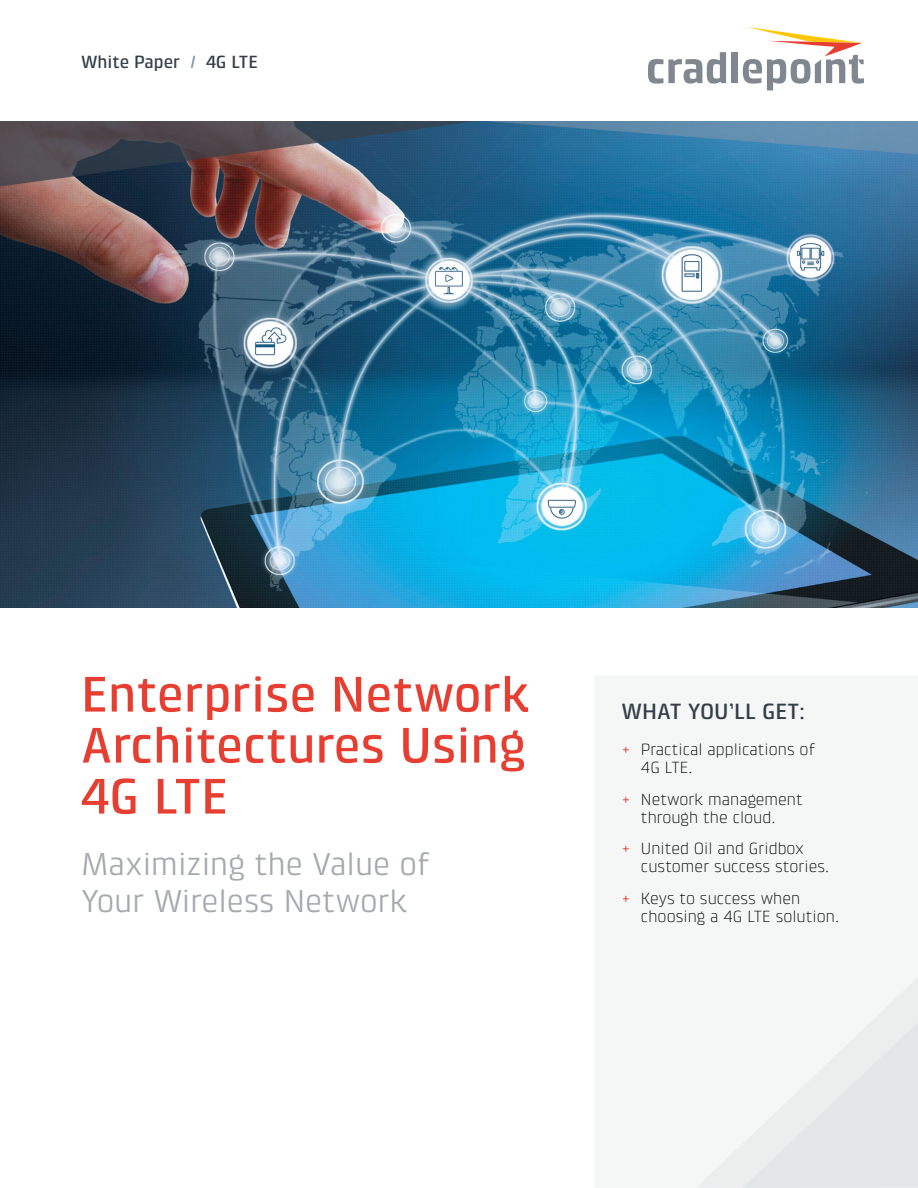
<style>
.page{position:relative;width:918px;height:1188px;background:#fff}
.page>*{position:absolute;margin:0;border:0;box-sizing:border-box;transform-origin:0 0}
.t1{font:500 51px/51px "Klint Pro";color:#e63e30;text-align:justify}
.t2{font:32.25px/37.5px "Klint Pro";color:#a3a9ad}
.t3{font:500 22.5px "Klint Pro";color:#333e48}
.t4{font:500 18px "Klint Pro";color:#333e48}
.t5{font:300 16.5px/18px "Klint LT Pro";color:#000}
.s1{color:#7a97a9}
.s2{font-family:"Klint Pro";font-weight:400;color:#e63e30}
</style>
<div class="page">
<svg style="left:648px;top:52px;width:78px;height:32px"></svg>
<div style="left:732px;top:52px;width:6px;height:31px;background:#80878e"></div>
<svg style="left:743px;top:27px;width:121px;height:63px"></svg>
<img style="left:0;top:122px;width:918px;height:486px">
<div style="left:594px;top:675px;width:324px;height:513px;background:#f5f6f6"></div>
<svg style="left:742px;top:1022px;width:176px;height:166px"></svg>
<p class="t4" style="left:81px;top:52px;width:178px">White Paper <span class="s1">/</span> 4G LTE</p>
<h1 class="t1" style="left:81px;top:669px;width:450px">Enterprise Network Architectures Using 4G LTE</h1>
<h2 class="t2" style="left:81px;top:845px;width:351px">Maximizing the Value of<br>Your Wireless Network</h2>
<h3 class="t3" style="left:621px;top:699px;width:185px">WHAT YOU’LL GET:</h3>
<p class="t5" style="left:641px;top:740px;width:176px;text-indent:-20px"><span class="s2">+</span> Practical applications of<br>4G LTE.</p>
<p class="t5" style="left:621px;top:790px;width:183px;text-align:center"><span class="s2">+</span> Network management through the cloud.</p>
<p class="t5" style="left:641px;top:839px;width:190px;text-indent:-20px"><span class="s2">+</span> United Oil and Gridbox customer success stories.</p>
<p class="t5" style="left:641px;top:889px;width:200px;text-indent:-20px"><span class="s2">+</span> Keys to success when choosing a 4G LTE solution.</p>
</div>
